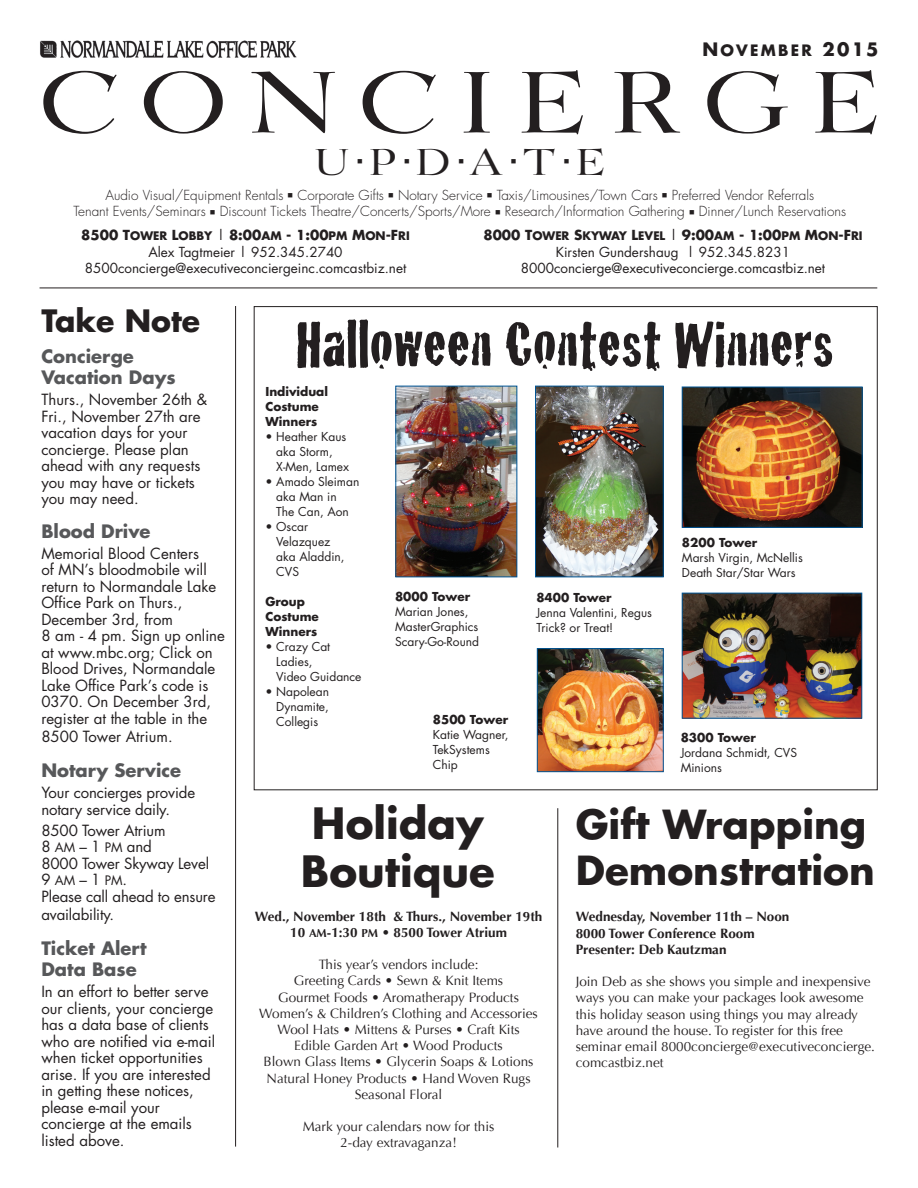
<style>
.page{position:relative;width:918px;height:1188px;background:#fff}
.page>*{position:absolute;margin:0;border:0;box-sizing:border-box;transform-origin:0 0}
.t1{font:84px "Be Lucian";letter-spacing:.23em;color:#231f20;scale:1.2 1}
.t2{font:67.5px "Crackhouse";color:#231f20}
.t3{font:700 42px/48px "Futura";color:#231f20}
.t4{font:700 39px/46.8px "Futura";color:#231f20}
.t5{font:36px "Be Lucian";color:#231f20;scale:1.2 1}
.t6{font:700 30px "Futura";color:#231f20}
.t7{font:700 18px/21.6px "Futura";color:#57585a}
.t8{font:15.3px "Futura Bold SC850";letter-spacing:.145em;color:#231f20}
.t9{font:15px/16.5px "Futura";color:#231f20}
.t10{font:13.5px/16.2px "Optima";color:#231f20;text-align:center}
.t11{font:300 13.5px/16.5px "Futura";color:#231f20;text-align:center}
.t12{font:13.5px/16.5px "Futura";color:#231f20;text-align:center}
.t13{font:700 13.5px/16.2px "Optima";color:#231f20}
.t14{font:12px/15px "Futura";color:#231f20}
.t15{font:700 12px/15px "Futura";color:#231f20}
.t16{font:11.55px "Futura Bold SC850";color:#231f20}
.s1{font-size:18px}
.s2{font-size:13.5px}
.s3{font-family:"Futura";font-size:13.5px}
.s4{font-family:"Futura";font-weight:700;font-size:13.5px}
.s5{font-family:"Futura Book SC850";font-size:12.75px}
.s6{font-family:"Optima Bold SC850";font-weight:400;font-size:11.55px}
</style>
<div class="page">
<hr style="left:40px;top:288px;width:837px;height:1px;background:#231f20">
<img style="left:40px;top:40px;width:257px;height:18px">
<hr style="left:235px;top:306px;width:1px;height:841px;background:#231f20">
<hr style="left:557px;top:808px;width:1px;height:340px;background:#231f20">
<img style="left:397px;top:388px;width:118px;height:187px">
<div style="left:395px;top:386px;width:122px;height:191px;border:1px solid #005595"></div>
<img style="left:684px;top:389px;width:177px;height:137px">
<div style="left:682px;top:387px;width:181px;height:141px;border:1px solid #005595"></div>
<img style="left:684px;top:595px;width:176px;height:122px">
<div style="left:682px;top:593px;width:180px;height:126px;border:1px solid #005595"></div>
<img style="left:537px;top:388px;width:125px;height:187px">
<div style="left:535px;top:386px;width:129px;height:191px;border:1px solid #005595"></div>
<img style="left:539px;top:650px;width:123px;height:120px">
<div style="left:537px;top:648px;width:127px;height:124px;border:1px solid #005595"></div>
<p class="t8" style="left:702px;top:39px;width:178px"><span class="s1">N</span>OVEMBER <span class="s1">2015</span></p>
<h1 class="t1" style="left:39px;top:52px;width:703px">CONCIERGE</h1>
<h3 class="t5" style="left:315px;top:140px;width:244px">U■P■D■A■T■ E</h3>
<p class="t11" style="left:74px;top:187px;width:774px">Audio Visual/Equipment Rentals ■ Corporate Gifts ■ Notary Service ■ Taxis/Limousines/Town Cars ■ Preferred Vendor Referrals<br>Tenant Events/Seminars ■ Discount Tickets Theatre/Concerts/Sports/More ■ Research/Information Gathering ■ Dinner/Lunch Reservations</p>
<p class="t16" style="left:81px;top:228px;width:330px"><span class="s2">8500 T</span>OWER <span class="s2">L</span>OBBY <span class="s3">|</span> <span class="s4">8:00</span>AM <span class="s4">- 1:00</span>PM <span class="s2">M</span>ON<span class="s2">-F</span>RI</p>
<p class="t12" style="left:85px;top:243px;width:323px">Alex Tagtmeier | 952.345.2740<br>8500concierge@executiveconciergeinc.comcastbiz.net</p>
<p class="t16" style="left:483px;top:228px;width:381px"><span class="s2">8000 T</span>OWER <span class="s2">S</span>KYWAY <span class="s2">L</span>EVEL <span class="s3">|</span> <span class="s4">9:00</span>AM <span class="s4">- 1:00</span>PM <span class="s2">M</span>ON<span class="s2">-F</span>RI</p>
<p class="t12" style="left:521px;top:243px;width:306px">Kirsten Gundershaug | 952.345.8231<br>8000concierge@executiveconcierge.comcastbiz.net</p>
<h3 class="t6" style="left:41px;top:300px;width:160px">Take Note</h3>
<p class="t7" style="left:41px;top:345px;width:136px">Concierge<br>Vacation Days</p>
<p class="t9" style="left:41px;top:391px;width:167px">Thurs., November 26th &amp;<br>Fri., November 27th are vacation days for your concierge. Please plan ahead with any requests you may have or tickets you may need.</p>
<p class="t7" style="left:41px;top:520px;width:111px">Blood Drive</p>
<p class="t9" style="left:41px;top:545px;width:185px">Memorial Blood Centers<br>of MN’s bloodmobile will return to Normandale Lake<br>Office Park on Thurs.,<br>December 3rd, from<br>8 am - 4 pm. Sign up online at www.mbc.org; Click on<br>Blood Drives, Normandale<br>Lake Office Park’s code is<br>0370. On December 3rd, register at the table in the</p>
<p class="t9" style="left:41px;top:728px;width:133px">8500 Tower Atrium.</p>
<p class="t7" style="left:41px;top:759px;width:141px">Notary Service</p>
<p class="t9" style="left:41px;top:784px;width:155px">Your concierges provide notary service daily.</p>
<p class="t9" style="left:41px;top:822px;width:176px">8500 Tower Atrium<br>8 <span class="s5">AM</span> – 1 <span class="s5">PM</span> and<br>8000 Tower Skyway Level<br>9 <span class="s5">AM</span> – 1 <span class="s5">PM</span>.<br>Please call ahead to ensure</p>
<p class="t9" style="left:41px;top:906px;width:74px">availability.</p>
<p class="t7" style="left:41px;top:937px;width:107px">Ticket Alert<br>Data Base</p>
<p class="t9" style="left:41px;top:983px;width:175px">In an effort to better serve our clients, your concierge has a data base of clients who are notified via e-mail when ticket opportunities arise. If you are interested in getting these notices, please e-mail your concierge at the emails listed above.</p>
<h2 class="t2" style="left:296px;top:309px;width:540px">Halloween Contest Winners</h2>
<p class="t15" style="left:266px;top:383px;width:64px">Individual<br>Costume<br>Winners</p>
<p class="t14" style="left:276px;top:429px;width:74px;text-indent:-11px">• Heather Kaus aka Storm,<br>X-Men, Lamex</p>
<p class="t14" style="left:276px;top:474px;width:85px;text-indent:-11px">• Amado Sleiman aka Man in<br>The Can, Aon</p>
<p class="t14" style="left:276px;top:519px;width:70px;text-indent:-11px">• Oscar<br>Velazquez aka Aladdin,<br>CVS</p>
<p class="t15" style="left:266px;top:593px;width:55px">Group<br>Costume<br>Winners</p>
<p class="t14" style="left:276px;top:639px;width:87px;text-indent:-11px">• Crazy Cat<br>Ladies,<br>Video Guidance</p>
<p class="t14" style="left:276px;top:684px;width:54px;text-align:justify;text-indent:-11px">• Napolean Dynamite, Collegis</p>
<p class="t15" style="left:395px;top:589px;width:77px">8000 Tower</p>
<p class="t14" style="left:395px;top:604px;width:86px">Marian Jones,<br>MasterGraphics<br>Scary-Go-Round</p>
<p class="t15" style="left:433px;top:712px;width:77px">8500 Tower</p>
<p class="t14" style="left:433px;top:727px;width:77px">Katie Wagner,<br>TekSystems<br>Chip</p>
<h3 class="t3" style="left:301px;top:798px;width:195px">Holiday<br>Boutique</h3>
<p class="t15" style="left:536px;top:589px;width:77px">8400 Tower</p>
<p class="t14" style="left:536px;top:605px;width:117px">Jenna Valentini, Regus<br>Trick? or Treat!</p>
<p class="t15" style="left:682px;top:535px;width:77px">8200 Tower</p>
<p class="t14" style="left:682px;top:550px;width:122px">Marsh Virgin, McNellis<br>Death Star/Star Wars</p>
<p class="t15" style="left:681px;top:730px;width:77px">8300 Tower</p>
<p class="t14" style="left:681px;top:745px;width:118px">Jordana Schmidt, CVS<br>Minions</p>
<h3 class="t4" style="left:576px;top:799px;width:301px">Gift Wrapping<br>Demonstration</h3>
<p class="t13" style="left:255px;top:908px;width:289px;text-align:center">Wed., November 18th &amp; Thurs., November 19th<br>10 <span class="s6">AM</span>-1:30 <span class="s6">PM</span> • 8500 Tower Atrium</p>
<p class="t10" style="left:259px;top:957px;width:280px">This year’s vendors include:<br>Greeting Cards • Sewn &amp; Knit Items<br>Gourmet Foods • Aromatherapy Products Women’s &amp; Children’s Clothing and Accessories Wool Hats • Mittens &amp; Purses • Craft Kits Edible Garden Art • Wood Products<br>Blown Glass Items • Glycerin Soaps &amp; Lotions Natural Honey Products • Hand Woven Rugs Seasonal Floral</p>
<p class="t10" style="left:303px;top:1119px;width:193px">Mark your calendars now for this<br>2-day extravaganza!</p>
<p class="t13" style="left:576px;top:909px;width:215px">Wednesday, November 11th – Noon<br>8000 Tower Conference Room<br>Presenter: Deb Kautzman</p>
<p class="t10" style="left:576px;top:974px;width:301px;text-align:left">Join Deb as she shows you simple and inexpensive ways you can make your packages look awesome this holiday season using things you may already have around the house. To register for this free seminar email 8000concierge@executiveconcierge. comcastbiz.net</p>
</div>
